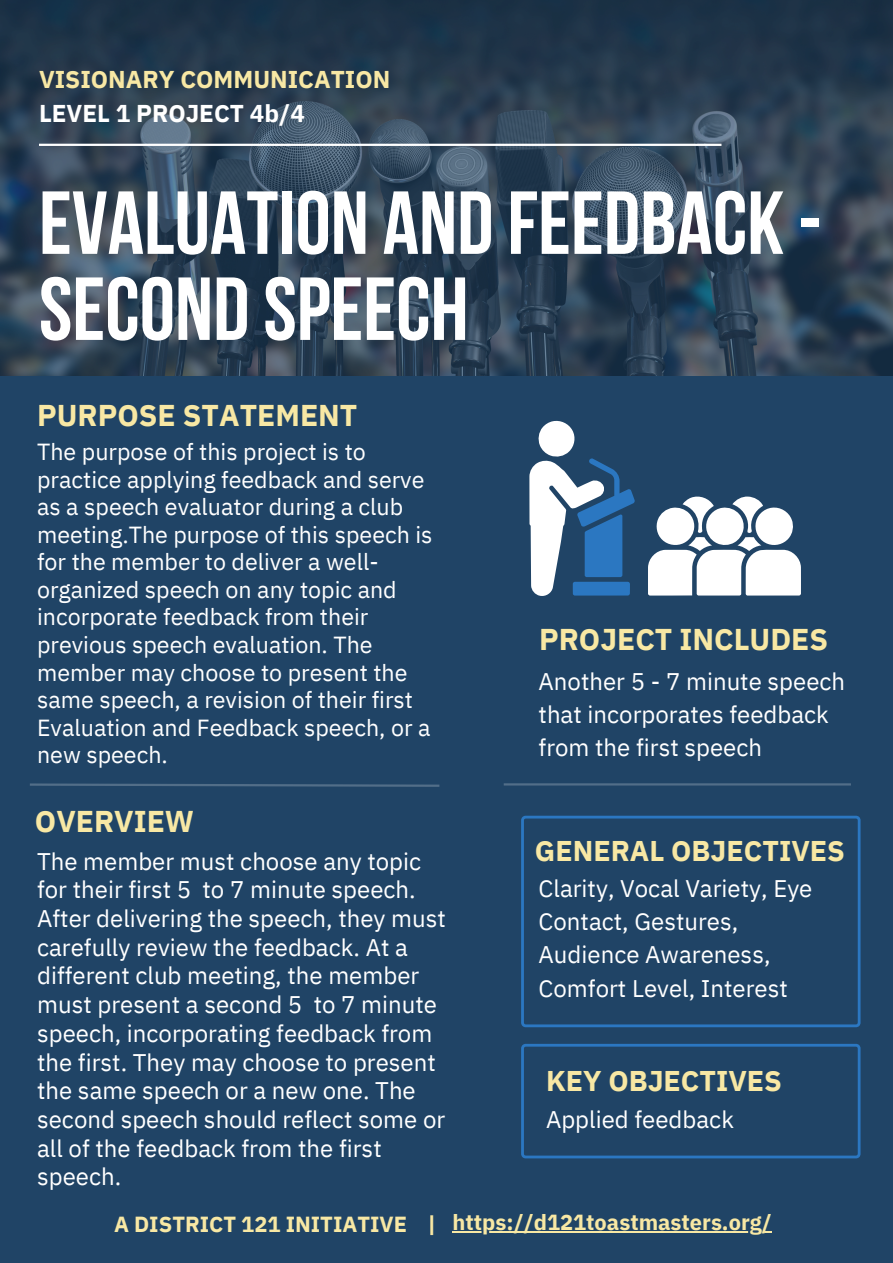
<style>
.page{position:relative;width:893px;height:1263px;background:#fff}
.page>*{position:absolute;margin:0;border:0;box-sizing:border-box;transform-origin:0 0}
.t1{font:89.25px/86px "Bebas Neue Cyrillic";color:#fff}
.t2{font:700 30px "IBM Plex Sans";color:#f8e8a4}
.t3{font:700 28.5px "IBM Plex Sans";color:#f8e8a4}
.t4{font:700 24.3px/33.8px "IBM Plex Sans";color:#f8e8a4}
.t5{font:24px/28.7px "IBM Plex Sans";color:#fff}
.t6{font:23.25px/27.5px "IBM Plex Sans";color:#fff}
.t7{font:700 21.83px "IBM Plex Sans";color:#f8e8a4}
.s1{color:#fff}
</style>
<div class="page">
<div style="left:0;top:0;width:892px;height:1262px;background:#204466"></div>
<img style="left:0;top:0;width:893px;height:375px">
<hr style="left:39px;top:144px;width:682px;height:2px;background:#fff">
<svg style="left:30px;top:783px;width:410px;height:4px"></svg>
<svg style="left:521px;top:1044px;width:339px;height:114px"></svg>
<hr style="left:504px;top:783px;width:347px;height:2px;background:#fff">
<hr style="left:452px;top:1231px;width:320px;height:1px;background:#f8e8a4">
<svg style="left:521px;top:816px;width:339px;height:211px"></svg>
<svg style="left:648px;top:496px;width:153px;height:100px"></svg>
<svg style="left:529px;top:420px;width:106px;height:176px"></svg>
<h3 class="t4" style="left:39px;top:62px;width:353px">VISIONARY COMMUNICATION<br><span class="s1">LEVEL 1 PROJECT 4b/4</span></h3>
<p class="t1" style="left:39px;top:189px;width:784px">EVALUATION AND FEEDBACK -<br>SECOND SPEECH</p>
<p class="t2" style="left:37px;top:395px;width:322px">PURPOSE STATEMENT</p>
<h1 class="t6" style="left:37px;top:438px;width:397px">The purpose of this project is to practice applying feedback and serve as a speech evaluator during a club meeting.The purpose of this speech is for the member to deliver a well&shy;organized speech on any topic and incorporate feedback from their previous speech evaluation. The member may choose to present the same speech, a revision of their first<br>Evaluation and Feedback speech, or a new speech.</h1>
<p class="t2" style="left:35px;top:801px;width:161px">OVERVIEW</p>
<h2 class="t5" style="left:37px;top:846px;width:410px">The member must choose any topic for their first 5 to 7 minute speech.<br>After delivering the speech, they must carefully review the feedback. At a different club meeting, the member must present a second 5 to 7 minute speech, incorporating feedback from the first. They may choose to present the same speech or a new one. The second speech should reflect some or all of the feedback from the first speech.</h2>
<h2 class="t2" style="left:539px;top:619px;width:291px">PROJECT INCLUDES</h2>
<p class="t5" style="left:538px;top:664px;width:308px;line-height:33.2px">Another 5 - 7 minute speech that incorporates feedback from the first speech</p>
<h4 class="t3" style="left:535px;top:831px;width:311px">GENERAL OBJECTIVES</h4>
<h2 class="t5" style="left:538px;top:871px;width:275px;line-height:33.2px">Clarity, Vocal Variety, Eye<br>Contact, Gestures,<br>Audience Awareness,<br>Comfort Level, Interest</h2>
<h4 class="t3" style="left:546px;top:1062px;width:237px">KEY OBJECTIVES</h4>
<p class="t5" style="left:546px;top:1104px;width:189px">Applied feedback</p>
<p class="t7" style="left:114px;top:1209px;width:324px">A DISTRICT 121 INITIATIVE |</p>
<h2 class="t7" style="left:452px;top:1207px;width:321px">https://d121toastmasters.org/</h2>
</div>
